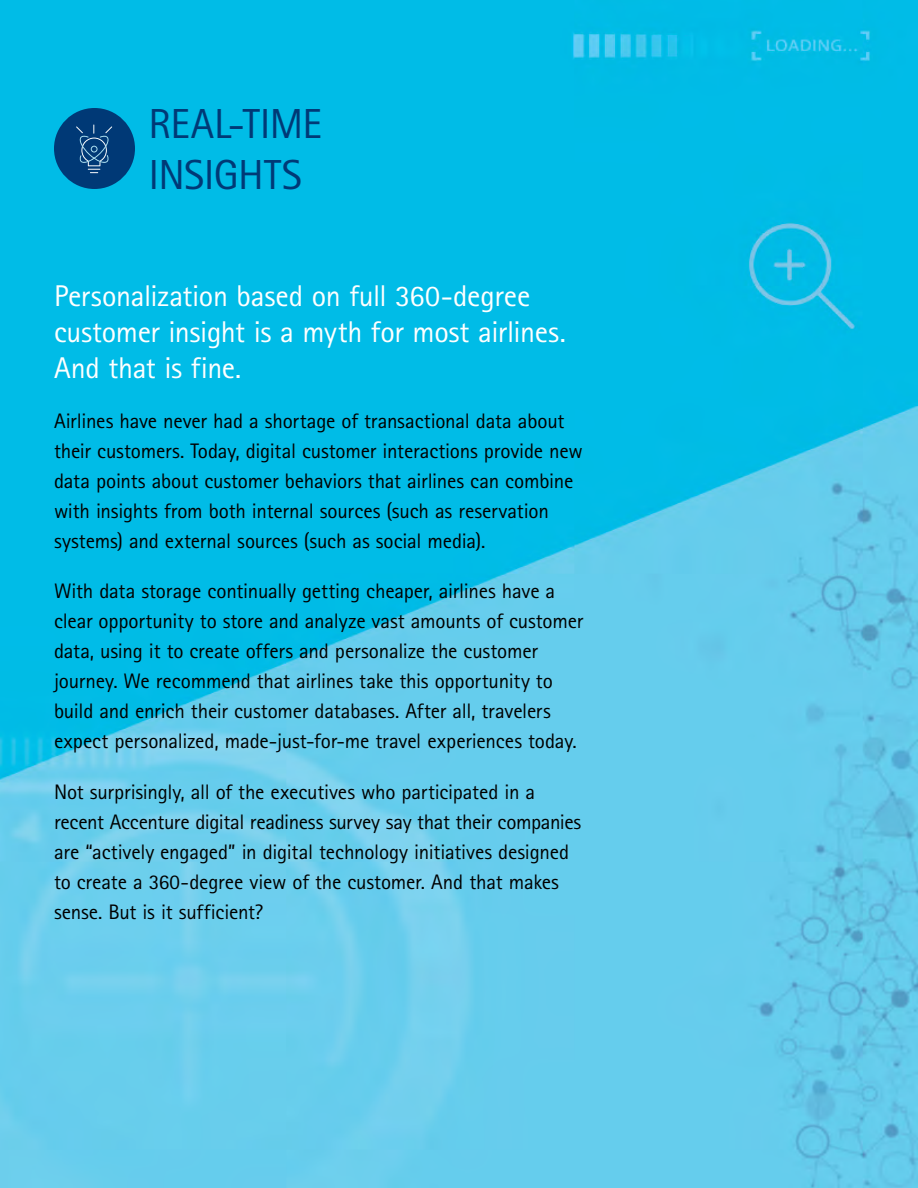
<style>
.page{position:relative;width:918px;height:1188px;background:#fff}
.page>*{position:absolute;margin:0;border:0;box-sizing:border-box;transform-origin:0 0}
.t1{font:42px/50.4px "Rotis Sans Seriffor ACN";letter-spacing:-.015em;color:#003976}
.t2{font:30px/36px "Rotis Sans Seriffor ACN";letter-spacing:-.015em;color:#fff}
.t3{font:21px/30px "Rotis Sans Seriffor ACN";letter-spacing:-.01em;color:#000}
</style>
<div class="page">
<img style="left:0;top:0;width:918px;height:1188px">
<div style="left:54px;top:108px;width:81px;height:81px;background:#003976;border-radius:50%"></div>
<svg style="left:76px;top:125px;width:36px;height:48px"></svg>
<h1 class="t1" style="left:148px;top:99px;width:175px">REAL-TIME<br>INSIGHTS</h1>
<h2 class="t2" style="left:54px;top:278px;width:513px">Personalization based on full 360-degree customer insight is a myth for most airlines.<br>And that is fine.</h2>
<p class="t3" style="left:54px;top:406px;width:530px">Airlines have never had a shortage of transactional data about their customers. Today, digital customer interactions provide new data points about customer behaviors that airlines can combine with insights from both internal sources (such as reservation systems) and external sources (such as social media).</p>
<p class="t3" style="left:54px;top:576px;width:531px">With data storage continually getting cheaper, airlines have a clear opportunity to store and analyze vast amounts of customer data, using it to create offers and personalize the customer journey. We recommend that airlines take this opportunity to build and enrich their customer databases. After all, travelers expect personalized, made-just-for-me travel experiences today.</p>
<p class="t3" style="left:54px;top:777px;width:529px">Not surprisingly, all of the executives who participated in a recent Accenture digital readiness survey say that their companies are “actively engaged” in digital technology initiatives designed to create a 360-degree view of the customer. And that makes sense. But is it sufficient?</p>
</div>
